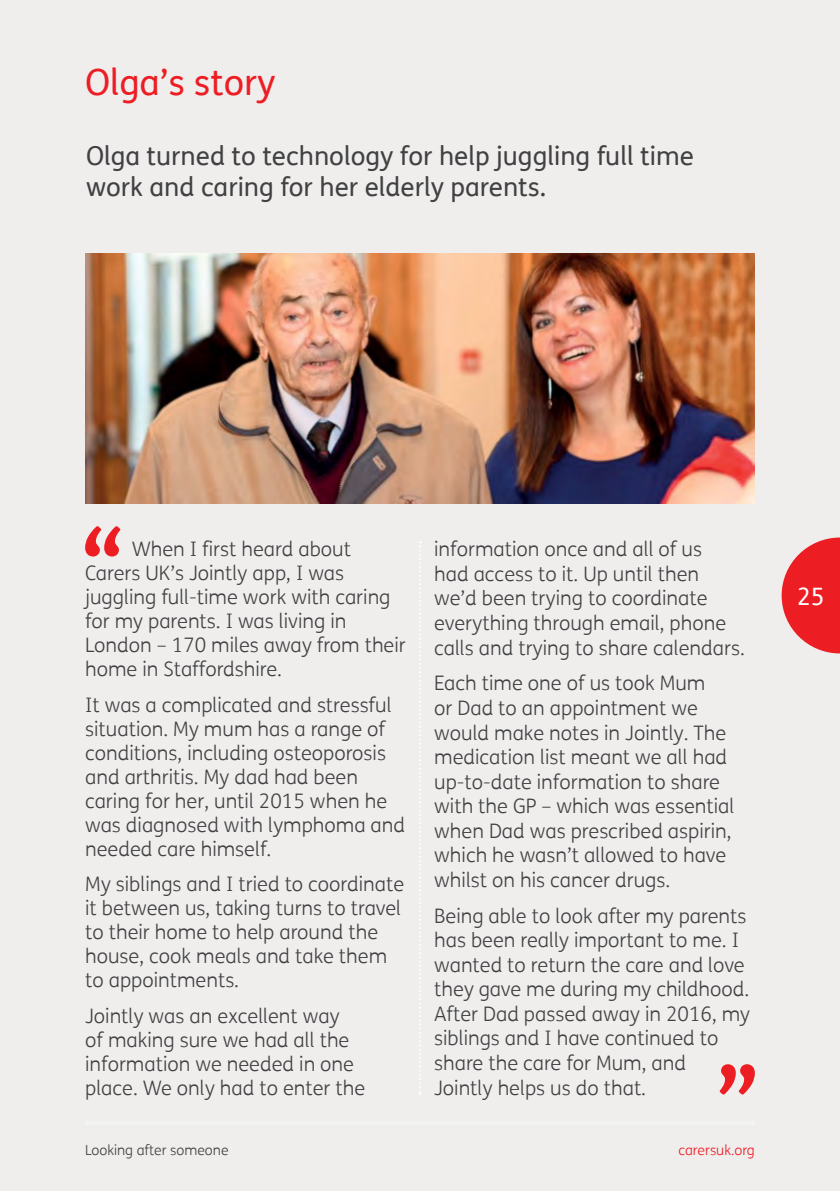
<style>
.page{position:relative;width:840px;height:1191px;background:#fff}
.page>*{position:absolute;margin:0;border:0;box-sizing:border-box;transform-origin:0 0}
.H1_Page_Title{font:36px "FS Me";color:#ed1d24}
.Standfirst{font:26px/31.2px "FS Me";color:#414042}
.t1{font:24px "FS Me";color:#fff}
.P_Body_Copy{font:300 20px/24.6px "FS Me";color:#414042}
.t2{font:300 14px "FS Me";color:#414042}
.t3{font:300 14px "FS Me";color:#ed1d24}
</style>
<div class="page">
<div style="left:0;top:0;width:839px;height:1191px;background:#efeeed"></div>
<svg style="left:419px;top:542px;width:1px;height:552px"></svg>
<svg style="left:85px;top:526px;width:35px;height:30px"></svg>
<svg style="left:719px;top:1064px;width:35px;height:30px"></svg>
<img style="left:85px;top:253px;width:669px;height:250px">
<svg style="left:781px;top:537px;width:58px;height:116px"></svg>
<hr style="left:85px;top:1121px;width:669px;height:4px;background:#f2f3f3">
<h1 class="H1_Page_Title" style="left:85px;top:58px;width:192px">Olga’s story</h1>
<p class="Standfirst" style="left:86px;top:140px;width:609px">Olga turned to technology for help juggling full time work and caring for her elderly parents.</p>
<p class="P_Body_Copy" style="left:85px;top:537px;width:322px;line-height:24px;text-indent:46px">When I first heard about<br>Carers UK’s Jointly app, I was juggling full-time work with caring for my parents. I was living in<br>London – 170 miles away from their home in Staffordshire.</p>
<p class="P_Body_Copy" style="left:85px;top:692px;width:321px;line-height:24px">It was a complicated and stressful situation. My mum has a range of conditions, including osteoporosis and arthritis. My dad had been caring for her, until 2015 when he was diagnosed with lymphoma and needed care himself.</p>
<p class="P_Body_Copy" style="left:85px;top:871px;width:320px;line-height:24px">My siblings and I tried to coordinate it between us, taking turns to travel to their home to help around the house, cook meals and take them to appointments.</p>
<p class="P_Body_Copy" style="left:85px;top:1003px;width:281px;line-height:24px">Jointly was an excellent way<br>of making sure we had all the information we needed in one place. We only had to enter the</p>
<p class="P_Body_Copy" style="left:434px;top:536px;width:312px">information once and all of us<br>had access to it. Up until then we’d been trying to coordinate everything through email, phone calls and trying to share calendars.</p>
<p class="P_Body_Copy" style="left:434px;top:670px;width:301px">Each time one of us took Mum<br>or Dad to an appointment we would make notes in Jointly. The medication list meant we all had up-to-date information to share with the GP – which was essential when Dad was prescribed aspirin, which he wasn’t allowed to have whilst on his cancer drugs.</p>
<p class="P_Body_Copy" style="left:434px;top:903px;width:317px">Being able to look after my parents has been really important to me. I wanted to return the care and love they gave me during my childhood.<br>After Dad passed away in 2016, my siblings and I have continued to share the care for Mum, and<br>Jointly helps us do that.</p>
<p class="t2" style="left:85px;top:1141px;width:145px">Looking after someone</p>
<p class="t3" style="left:678px;top:1141px;width:78px">carersuk.org</p>
<p class="t1" style="left:796px;top:579px;width:29px">25</p>
</div>
